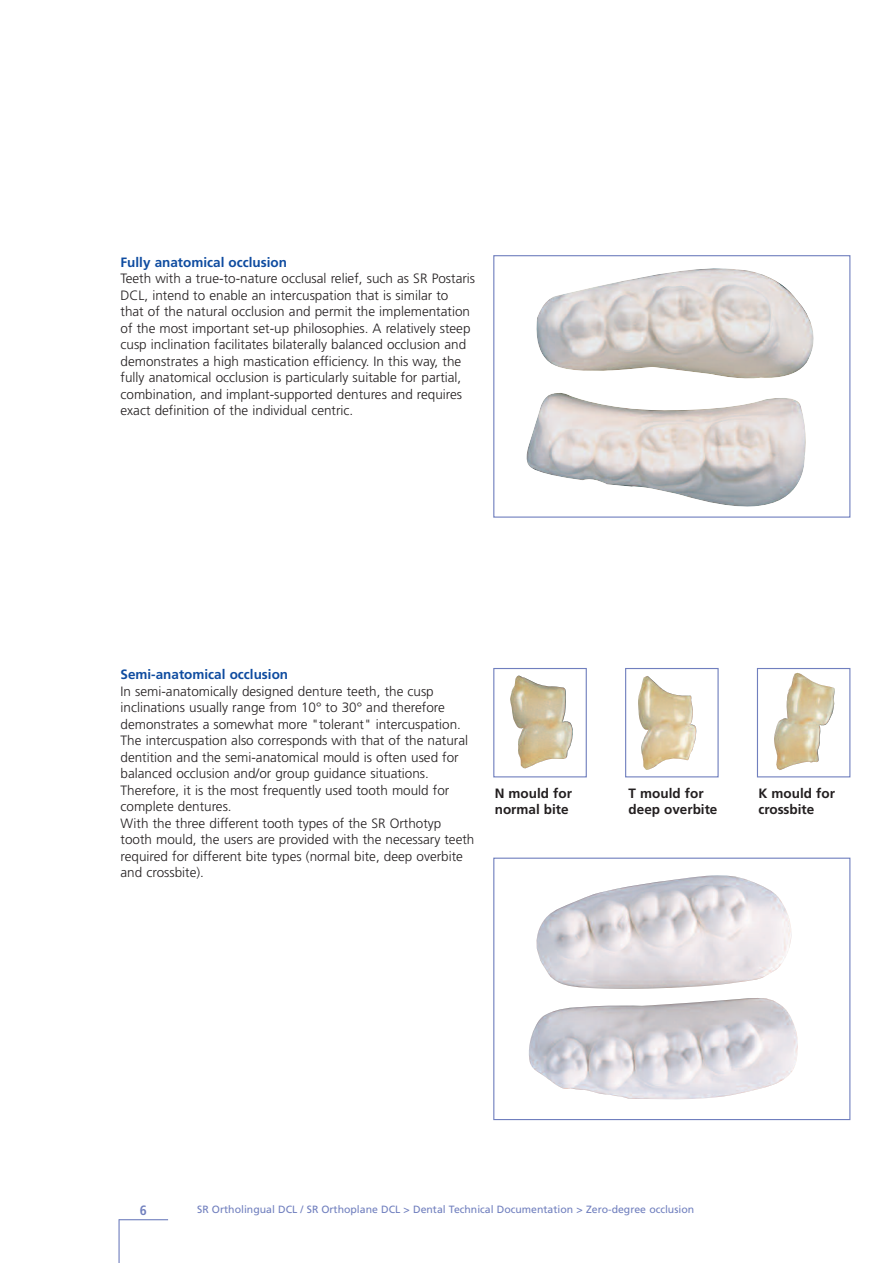
<style>
.page{position:relative;width:893px;height:1263px;background:#fff}
.page>*{position:absolute;margin:0;border:0;box-sizing:border-box;transform-origin:0 0}
.t1{font:300 13.5px/16.5px "Frutiger";color:#231f20}
.t2{font:700 13.5px/16.5px "Frutiger";color:#231f20}
.t3{font:700 13.5px "Frutiger";color:#0f4ca0}
.t4{font:700 condensed 13.5px "Frutiger";color:#707fbe}
.t5{font:10.5px "Frutiger";color:#707fbe}
</style>
<div class="page">
<hr style="left:118px;top:1219px;width:2px;height:44px;background:#707fbe">
<hr style="left:119px;top:1219px;width:49px;height:1px;background:#707fbe">
<img style="left:526px;top:268px;width:288px;height:239px">
<div style="left:493px;top:255px;width:357px;height:263px;border:1px solid #707fbe"></div>
<img style="left:529px;top:875px;width:269px;height:224px">
<div style="left:493px;top:858px;width:357px;height:262px;border:1px solid #707fbe"></div>
<img style="left:510px;top:675px;width:63px;height:93px">
<div style="left:493px;top:668px;width:94px;height:109px;border:1px solid #707fbe"></div>
<img style="left:774px;top:673px;width:61px;height:97px">
<div style="left:757px;top:668px;width:93px;height:109px;border:1px solid #707fbe"></div>
<img style="left:638px;top:676px;width:58px;height:94px">
<div style="left:625px;top:668px;width:94px;height:109px;border:1px solid #707fbe"></div>
<p class="t3" style="left:121px;top:257px;width:168px">Fully anatomical occlusion</p>
<p class="t1" style="left:121px;top:271px;width:356px">Teeth with a true-to-nature occlusal relief, such as SR Postaris DCL, intend to enable an intercuspation that is similar to<br>that of the natural occlusion and permit the implementation of the most important set-up philosophies. A relatively steep cusp inclination facilitates bilaterally balanced occlusion and demonstrates a high mastication efficiency. In this way, the fully anatomical occlusion is particularly suitable for partial, combination, and implant-supported dentures and requires exact definition of the individual centric.</p>
<p class="t3" style="left:121px;top:669px;width:169px">Semi-anatomical occlusion</p>
<p class="t1" style="left:121px;top:684px;width:355px">In semi-anatomically designed denture teeth, the cusp inclinations usually range from 10° to 30° and therefore demonstrates a somewhat more "tolerant" intercuspation.<br>The intercuspation also corresponds with that of the natural dentition and the semi-anatomical mould is often used for balanced occlusion and/or group guidance situations.<br>Therefore, it is the most frequently used tooth mould for complete dentures.<br>With the three different tooth types of the SR Orthotyp tooth mould, the users are provided with the necessary teeth required for different bite types (normal bite, deep overbite and crossbite).</p>
<p class="t2" style="left:495px;top:786px;width:79px">N mould for normal bite</p>
<p class="t2" style="left:629px;top:786px;width:90px">T mould for deep overbite</p>
<p class="t2" style="left:758px;top:786px;width:78px">K mould for crossbite</p>
<p class="t4" style="left:140px;top:1205px;width:9px">6</p>
<p class="t5" style="left:197px;top:1205px;width:499px">SR Ortholingual DCL / SR Orthoplane DCL &gt; Dental Technical Documentation &gt; Zero-degree occlusion</p>
</div>
